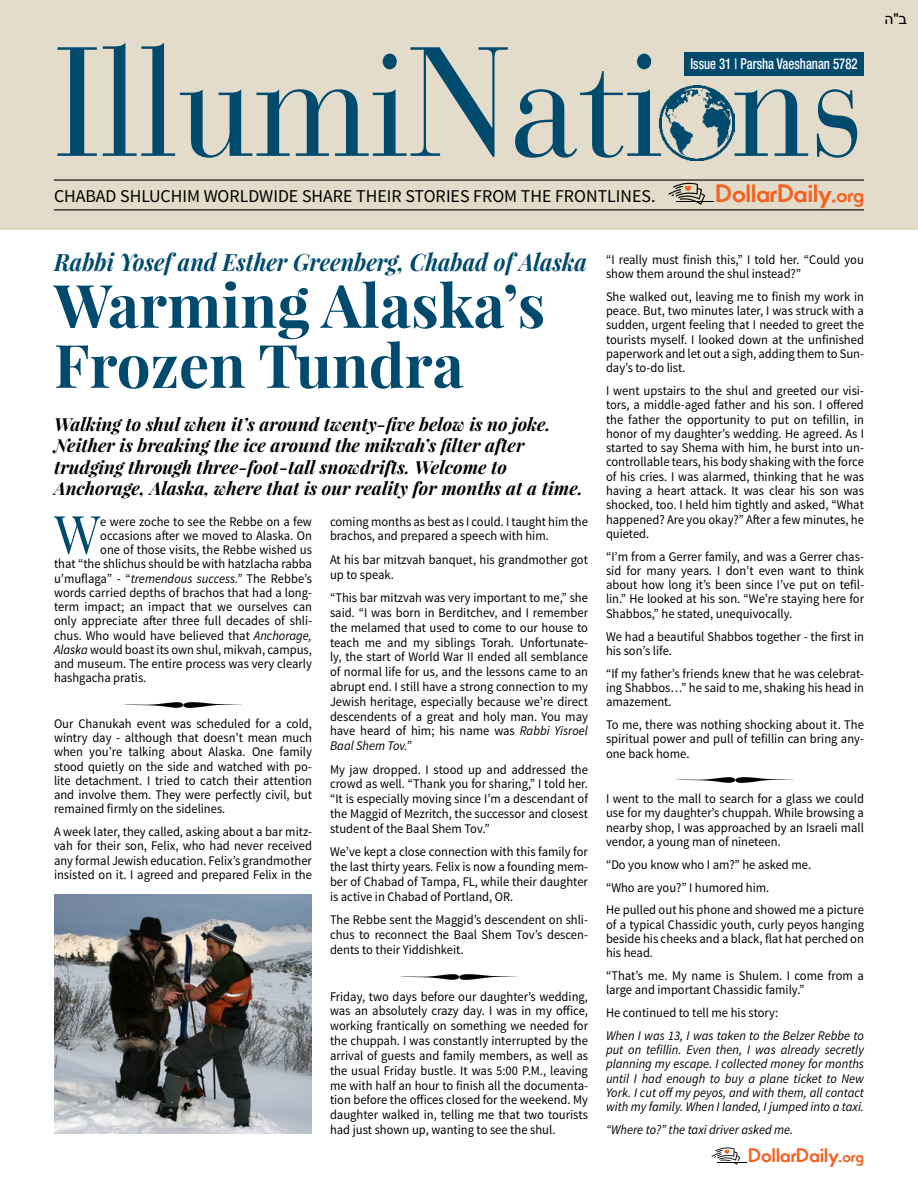
<style>
.page{position:relative;width:918px;height:1188px;background:#fff}
.page>*{position:absolute;margin:0;border:0;box-sizing:border-box;transform-origin:0 0}
.t1{font:154.2px "Bauer Bodoni Std";color:#004a6e;scale:.9 1}
.t2{font:700 60px/60px "Playfair Display";color:#004a6e}
.Body{font:53.4px "Playfair Display";color:#004a6e;scale:.95 1}
.t3{font:italic 700 24px "Playfair Display";color:#004a6e;scale:.93 1}
.t4{font:700 24px "Movement";letter-spacing:-.005em;color:#f26323}
.t5{font:700 18.6px "Movement";letter-spacing:-.005em;color:#f26323}
.Intro{font:italic 700 18px/21.6px "Playfair Display";color:#000}
.t6{font:18px "Source Sans Pro";color:#000}
.t7{font:500 condensed 15px "Helvetica Neue LT Std";color:#fff;scale:.85 1}
.t8{font:15px "Arial";color:#000}
.Body-2{font:13.2px/14.2px "Source Sans Pro";color:#000;text-align:justify;scale:.95 1}
.Body-3{font:italic 13.2px/14.2px "Source Sans Pro";color:#000;text-align:justify;scale:.95 1}
.s1{color:#e4dcca}
.s2{font-size:19.05px}
.s3{font-style:italic}
.s4{font-size:14.85px}
</style>
<div class="page">
<div style="left:0;top:0;width:918px;height:230px;background:#e4dcca"></div>
<hr style="left:54px;top:179px;width:810px;height:2px;background:#000">
<hr style="left:54px;top:209px;width:810px;height:1px;background:#000">
<div style="left:684px;top:52px;width:180px;height:24px;background:#004a6e"></div>
<svg style="left:668px;top:183px;width:37px;height:22px"></svg>
<hr style="left:676px;top:201px;width:37px;height:1px;background:#000">
<img style="left:660px;top:85px;width:75px;height:76px">
<svg style="left:712px;top:1147px;width:28px;height:18px"></svg>
<hr style="left:717px;top:1161px;width:30px;height:1px;background:#fff">
<hr style="left:717px;top:1162px;width:30px;height:1px;background:#000">
<img style="left:54px;top:894px;width:258px;height:240px">
<p class="t1" style="left:54px;top:11px;width:902px">IllumiNati<span class="s1">o</span>ns</p>
<p class="t6" style="left:54px;top:185px;width:603px">CHABAD SHLUCHIM WORLDWIDE SHARE THEIR STORIES FROM THE FRONTLINES.</p>
<p class="t7" style="left:690px;top:55px;width:198px">Issue 31 | Parsha Vaeshanan 5782</p>
<p class="t4" style="left:716px;top:178px;width:150px">DollarDaily.<span class="s2">org</span></p>
<p class="t3" style="left:54px;top:246px;width:575px">Rabbi Yosef and Esther Greenberg, Chabad of Alaska</p>
<p class="t2" style="left:54px;top:275px;width:493px">Warming Alaska’s<br>Frozen Tundra</p>
<p class="Intro" style="left:54px;top:412px;width:530px">Walking to shul when it’s around twenty-five below is no joke.<br>Neither is breaking the ice around the mikvah’s filter after trudging through three-foot-tall snowdrifts. Welcome to Anchorage, Alaska, where that is our reality for months at a time.</p>
<p class="Body" style="left:54px;top:501px;width:50px">W</p>
<p class="Body-2" style="left:100px;top:514px;width:224px">e were zoche to see the Rebbe on a few</p>
<p class="Body-2" style="left:100px;top:529px;width:224px">occasions after we moved to Alaska. On</p>
<p class="Body-2" style="left:100px;top:543px;width:224px">one of those visits, the Rebbe wished us</p>
<p class="Body-2" style="left:54px;top:557px;width:273px">that “the shlichus should be with hatzlacha rabba</p>
<p class="Body-2" style="left:54px;top:571px;width:273px">u’muflaga” - “<span class="s3">tremendous success.”</span> The Rebbe’s</p>
<p class="Body-2" style="left:54px;top:586px;width:273px">words carried depths of brachos that had a long-</p>
<p class="Body-2" style="left:54px;top:600px;width:273px">term impact; an impact that we ourselves can</p>
<p class="Body-2" style="left:54px;top:614px;width:273px">only appreciate after three full decades of shli-</p>
<p class="Body-2" style="left:54px;top:628px;width:273px">chus. Who would have believed that <span class="s3">Anchorage,</span></p>
<p class="Body-2" style="left:54px;top:643px;width:273px"><span class="s3">Alaska</span> would boast its own shul, mikvah, campus,</p>
<p class="Body-2" style="left:54px;top:657px;width:273px">and museum. The entire process was very clearly</p>
<p class="Body-2" style="left:54px;top:671px;width:99px">hashgacha pratis.</p>
<p class="Body-2" style="left:54px;top:717px;width:273px">Our Chanukah event was scheduled for a cold, wintry day - although that doesn’t mean much when you’re talking about Alaska. One family</p>
<p class="Body-2" style="left:54px;top:759px;width:273px">stood quietly on the side and watched with po&shy;lite detachment. I tried to catch their attention and involve them. They were perfectly civil, but remained firmly on the sidelines.</p>
<p class="Body-2" style="left:54px;top:825px;width:273px">A week later, they called, asking about a bar mitz&shy;vah for their son, Felix, who had never received any formal Jewish education. Felix’s grandmother insisted on it. I agreed and prepared Felix in the</p>
<p class="Body-2" style="left:330px;top:514px;width:273px;line-height:14.9px">coming months as best as I could. I taught him the brachos, and prepared a speech with him.</p>
<p class="Body-2" style="left:330px;top:552px;width:273px;line-height:14.9px">At his bar mitzvah banquet, his grandmother got up to speak.</p>
<p class="Body-2" style="left:330px;top:590px;width:273px;line-height:14.9px">“This bar mitzvah was very important to me,” she said. “I was born in Berditchev, and I remember the melamed that used to come to our house to teach me and my siblings Torah. Unfortunate&shy;ly, the start of World War II ended all semblance of normal life for us, and the lessons came to an abrupt end. I still have a strong connection to my Jewish heritage, especially because we’re direct descendents of a great and holy man. You may have heard of him; his name was <span class="s3">Rabbi Yisroel Baal Shem Tov.”</span></p>
<p class="Body-2" style="left:330px;top:762px;width:273px;line-height:14.9px">My jaw dropped. I stood up and addressed the crowd as well. “Thank you for sharing,” I told her. “It is especially moving since I’m a descendant of the Maggid of Mezritch, the successor and closest student of the Baal Shem Tov.”</p>
<p class="Body-2" style="left:330px;top:845px;width:273px;line-height:14.9px">We’ve kept a close connection with this family for the last thirty years. Felix is now a founding mem&shy;ber of Chabad of Tampa, FL, while their daughter is active in Chabad of Portland, OR.</p>
<p class="Body-2" style="left:330px;top:913px;width:273px;line-height:14.9px">The Rebbe sent the Maggid’s descendent on shli&shy;chus to reconnect the Baal Shem Tov’s descen&shy;dents to their Yiddishkeit.</p>
<p class="Body-2" style="left:330px;top:989px;width:273px;line-height:14.9px">Friday, two days before our daughter’s wedding, was an absolutely crazy day. I was in my office, working frantically on something we needed for</p>
<p class="Body-2" style="left:330px;top:1033px;width:273px;line-height:14.9px">the chuppah. I was constantly interrupted by the arrival of guests and family members, as well as the usual Friday bustle. It was 5:00 P.M., leaving me with half an hour to finish all the documenta&shy;tion before the offices closed for the weekend. My daughter walked in, telling me that two tourists had just shown up, wanting to see the shul.</p>
<p class="Body-2" style="left:606px;top:252px;width:273px">“I really must finish this,” I told her. “Could you show them around the shul instead?”</p>
<p class="Body-2" style="left:606px;top:290px;width:273px">She walked out, leaving me to finish my work in peace. But, two minutes later, I was struck with a sudden, urgent feeling that I needed to greet the tourists myself. I looked down at the unfinished paperwork and let out a sigh, adding them to Sun&shy;day’s to-do list.</p>
<p class="Body-2" style="left:606px;top:384px;width:273px">I went upstairs to the shul and greeted our visi&shy;tors, a middle-aged father and his son. I offered the father the opportunity to put on tefillin, in honor of my daughter’s wedding. He agreed. As I started to say Shema with him, he burst into un&shy;controllable tears, his body shaking with the force of his cries. I was alarmed, thinking that he was having a heart attack. It was clear his son was shocked, too. I held him tightly and asked, “What happened? Are you okay?” After a few minutes, he quieted.</p>
<p class="Body-2" style="left:606px;top:549px;width:273px">“I’m from a Gerrer family, and was a Gerrer chas&shy;sid for many years. I don’t even want to think about how long it’s been since I’ve put on tefil&shy;lin.” He looked at his son. “We’re staying here for Shabbos,” he stated, unequivocally.</p>
<p class="Body-2" style="left:606px;top:629px;width:273px">We had a beautiful Shabbos together - the first in his son’s life.</p>
<p class="Body-2" style="left:606px;top:666px;width:273px">“If my father’s friends knew that he was celebrat&shy;ing Shabbos…” he said to me, shaking his head in amazement.</p>
<p class="Body-2" style="left:606px;top:718px;width:273px">To me, there was nothing shocking about it. The spiritual power and pull of tefillin can bring any&shy;one back home.</p>
<p class="Body-2" style="left:606px;top:792px;width:273px">I went to the mall to search for a glass we could use for my daughter’s chuppah. While browsing a nearby shop, I was approached by an Israeli mall</p>
<p class="Body-2" style="left:606px;top:835px;width:186px">vendor, a young man of nineteen.</p>
<p class="Body-2" style="left:606px;top:857px;width:218px">“Do you know who I am?” he asked me.</p>
<p class="Body-2" style="left:606px;top:880px;width:173px">“Who are you?” I humored him.</p>
<p class="Body-2" style="left:606px;top:903px;width:273px">He pulled out his phone and showed me a picture of a typical Chassidic youth, curly peyos hanging beside his cheeks and a black, flat hat perched on his head.</p>
<p class="Body-2" style="left:606px;top:969px;width:273px">“That’s me. My name is Shulem. I come from a large and important Chassidic family.”</p>
<p class="Body-2" style="left:606px;top:1006px;width:183px">He continued to tell me his story:</p>
<p class="Body-3" style="left:606px;top:1028px;width:273px">When I was 13, I was taken to the Belzer Rebbe to put on tefillin. Even then, I was already secretly planning my escape. I collected money for months until I had enough to buy a plane ticket to New York. I cut off my peyos, and with them, all contact with my family. When I landed, I jumped into a taxi.</p>
<p class="Body-3" style="left:606px;top:1122px;width:199px">“Where to?” the taxi driver asked me.</p>
<p class="t5" style="left:749px;top:1144px;width:117px">DollarDaily.<span class="s4">org</span></p>
<p class="t8" style="left:884px;top:9px;width:24px">ה ב"</p>
</div>
